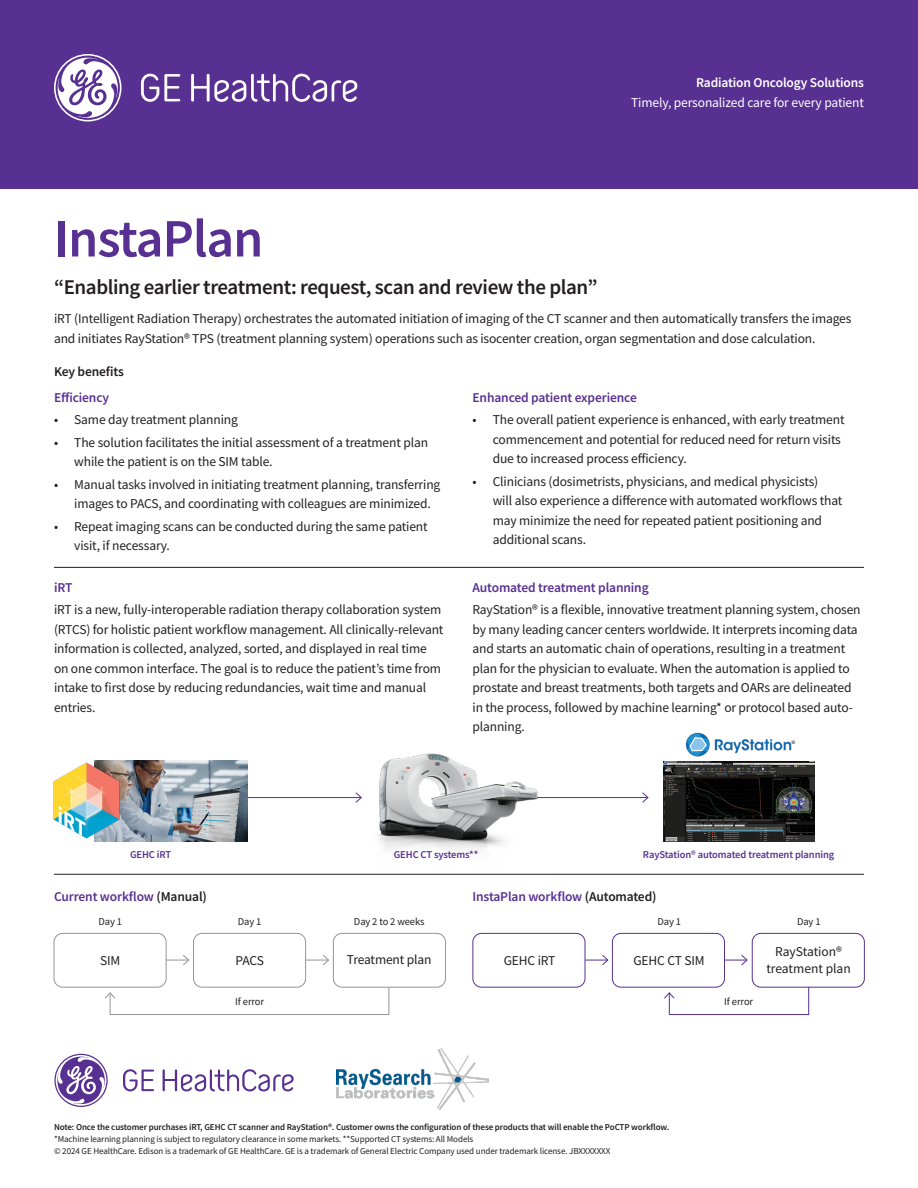
<style>
.page{position:relative;width:918px;height:1188px;background:#fff}
.page>*{position:absolute;margin:0;border:0;box-sizing:border-box;transform-origin:0 0}
.Headline_36_36{font:600 54px "Source Sans Pro";letter-spacing:-.02em;color:#583092}
.Subheadline_14_16{font:600 21px "Source Sans Pro";letter-spacing:-.02em;color:#231f20}
.Body_Copy_9_13{font:13.5px/19.5px "Source Sans Pro";letter-spacing:-.01em;color:#231f20}
.Body_Headline___Eyebrow_9_13{font:600 13.5px "Source Sans Pro";letter-spacing:-.01em;color:#583092}
.Body_Headline___Eyebrow_9_13-2{font:13.5px/19.5px "Source Sans Pro";letter-spacing:-.01em;color:#fff;text-align:right}
.Body_Headline___Eyebrow_9_13-3{font:600 13.5px "Source Sans Pro";letter-spacing:-.01em;color:#231f20}
.Caption_7_9{font:600 10.5px "Source Sans Pro";letter-spacing:-.01em;color:#583092}
.Caption_7_9-2{font:10.5px "Source Sans Pro";letter-spacing:-.01em;color:#231f20}
.Copyright_Line___Part_Numbers_6_8{font:9px "Source Sans Pro";letter-spacing:-.01em;color:#231f20}
.Copyright_Line___Part_Numbers_6_8-2{font:600 9px "Source Sans Pro";letter-spacing:-.01em;color:#231f20}
.Caption_7_9-3{font:9px "Source Sans Pro";color:#231f20}
.s1{font-weight:600}
.s2{color:#231f20}
</style>
<div class="page">
<hr style="left:247px;top:797px;width:114px;height:1px;background:#583092">
<svg style="left:355px;top:792px;width:7px;height:11px"></svg>
<hr style="left:533px;top:797px;width:114px;height:1px;background:#583092">
<svg style="left:641px;top:792px;width:8px;height:11px"></svg>
<img style="left:664px;top:762px;width:150px;height:79px">
<img style="left:685px;top:732px;width:107px;height:25px">
<img style="left:365px;top:753px;width:178px;height:121px">
<img style="left:123px;top:760px;width:124px;height:81px">
<img style="left:53px;top:760px;width:70px;height:81px">
<hr style="left:54px;top:567px;width:810px;height:1px;background:#231f20">
<hr style="left:54px;top:874px;width:810px;height:1px;background:#231f20">
<div style="left:193px;top:933px;width:113px;height:55px;border:1px solid #939598;border-radius:9px"></div>
<div style="left:612px;top:933px;width:113px;height:55px;border:1px solid #583092;border-radius:9px"></div>
<div style="left:333px;top:933px;width:113px;height:55px;border:1px solid #939598;border-radius:9px"></div>
<div style="left:752px;top:933px;width:113px;height:55px;border:1px solid #583092;border-radius:9px"></div>
<div style="left:54px;top:933px;width:112px;height:55px;border:1px solid #939598;border-radius:9px"></div>
<div style="left:473px;top:933px;width:112px;height:55px;border:1px solid #583092;border-radius:9px"></div>
<svg style="left:166px;top:954px;width:24px;height:12px"></svg>
<svg style="left:585px;top:954px;width:24px;height:12px"></svg>
<svg style="left:306px;top:954px;width:23px;height:12px"></svg>
<svg style="left:724px;top:954px;width:24px;height:12px"></svg>
<svg style="left:104px;top:986px;width:286px;height:29px"></svg>
<svg style="left:663px;top:986px;width:146px;height:29px"></svg>
<svg style="left:54px;top:1054px;width:240px;height:53px"></svg>
<img style="left:336px;top:1049px;width:152px;height:61px">
<div style="left:0;top:0;width:918px;height:189px;background:#583092"></div>
<svg style="left:54px;top:54px;width:303px;height:68px"></svg>
<p class="Body_Headline___Eyebrow_9_13-2" style="left:631px;top:73px;width:234px"><span class="s1">Radiation Oncology Solutions<br></span>Timely, personalized care for every patient</p>
<p class="Headline_36_36" style="left:54px;top:203px;width:211px">InstaPlan</p>
<p class="Subheadline_14_16" style="left:54px;top:273px;width:545px">“Enabling earlier treatment: request, scan and review the plan”</p>
<p class="Body_Copy_9_13" style="left:54px;top:309px;width:799px">iRT (Intelligent Radiation Therapy) orchestrates the automated initiation of imaging of the CT scanner and then automatically transfers the images and initiates RayStation® TPS (treatment planning system) operations such as isocenter creation, organ segmentation and dose calculation.</p>
<p class="Body_Headline___Eyebrow_9_13-3" style="left:54px;top:362px;width:71px">Key benefits</p>
<p class="Body_Headline___Eyebrow_9_13" style="left:54px;top:389px;width:57px">Efficiency</p>
<p class="Body_Copy_9_13" style="left:54px;top:410px;width:185px">• Same day treatment planning</p>
<p class="Body_Copy_9_13" style="left:74px;top:433px;width:355px;text-indent:-20px">• The solution facilitates the initial assessment of a treatment plan while the patient is on the SIM table.</p>
<p class="Body_Copy_9_13" style="left:74px;top:475px;width:368px;text-indent:-20px">• Manual tasks involved in initiating treatment planning, transferring images to PACS, and coordinating with colleagues are minimized.</p>
<p class="Body_Copy_9_13" style="left:74px;top:517px;width:355px;text-indent:-20px">• Repeat imaging scans can be conducted during the same patient visit, if necessary.</p>
<p class="Body_Headline___Eyebrow_9_13" style="left:54px;top:578px;width:20px">iRT</p>
<p class="Body_Copy_9_13" style="left:54px;top:600px;width:391px">iRT is a new, fully-interoperable radiation therapy collaboration system (RTCS) for holistic patient workflow management. All clinically-relevant information is collected, analyzed, sorted, and displayed in real time on one common interface. The goal is to reduce the patient’s time from intake to first dose by reducing redundancies, wait time and manual entries.</p>
<p class="Body_Headline___Eyebrow_9_13" style="left:472px;top:389px;width:166px">Enhanced patient experience</p>
<p class="Body_Copy_9_13" style="left:493px;top:410px;width:353px;text-indent:-20px">• The overall patient experience is enhanced, with early treatment commencement and potential for reduced need for return visits due to increased process efficiency.</p>
<p class="Body_Copy_9_13" style="left:493px;top:472px;width:351px;text-indent:-20px">• Clinicians (dosimetrists, physicians, and medical physicists)<br>will also experience a difference with automated workflows that may minimize the need for repeated patient positioning and additional scans.</p>
<p class="Body_Headline___Eyebrow_9_13" style="left:472px;top:578px;width:178px">Automated treatment planning</p>
<p class="Body_Copy_9_13" style="left:472px;top:600px;width:390px">RayStation® is a flexible, innovative treatment planning system, chosen by many leading cancer centers worldwide. It interprets incoming data and starts an automatic chain of operations, resulting in a treatment plan for the physician to evaluate. When the automation is applied to prostate and breast treatments, both targets and OARs are delineated in the process, followed by machine learning* or protocol based auto&shy;planning.</p>
<p class="Caption_7_9-3" style="left:792px;top:738px;width:5px">®</p>
<p class="Caption_7_9" style="left:130px;top:847px;width:43px">GEHC iRT</p>
<p class="Caption_7_9" style="left:394px;top:847px;width:86px">GEHC CT systems**</p>
<p class="Caption_7_9" style="left:643px;top:847px;width:193px">RayStation® automated treatment planning</p>
<p class="Body_Headline___Eyebrow_9_13" style="left:54px;top:888px;width:154px">Current workflow <span class="s2">(Manual)</span></p>
<p class="Caption_7_9-2" style="left:98px;top:915px;width:25px">Day 1</p>
<p class="Body_Headline___Eyebrow_9_13" style="left:472px;top:888px;width:186px">InstaPlan workflow <span class="s2">(Automated)</span></p>
<p class="Caption_7_9-2" style="left:354px;top:915px;width:72px">Day 2 to 2 weeks</p>
<p class="Caption_7_9-2" style="left:238px;top:915px;width:25px">Day 1</p>
<p class="Caption_7_9-2" style="left:658px;top:915px;width:25px">Day 1</p>
<p class="Caption_7_9-2" style="left:797px;top:915px;width:25px">Day 1</p>
<p class="Body_Copy_9_13" style="left:347px;top:949px;width:86px">Treatment plan</p>
<p class="Body_Copy_9_13" style="left:100px;top:950px;width:22px">SIM</p>
<p class="Body_Copy_9_13" style="left:504px;top:950px;width:53px">GEHC iRT</p>
<p class="Body_Copy_9_13" style="left:236px;top:950px;width:30px">PACS</p>
<p class="Body_Copy_9_13" style="left:633px;top:950px;width:73px">GEHC CT SIM</p>
<p class="Caption_7_9-2" style="left:235px;top:995px;width:30px">If error</p>
<p class="Caption_7_9-2" style="left:724px;top:995px;width:30px">If error</p>
<p class="Body_Copy_9_13" style="left:775px;top:942px;width:68px">RayStation®</p>
<p class="Body_Copy_9_13" style="left:766px;top:958px;width:86px">treatment plan</p>
<p class="Copyright_Line___Part_Numbers_6_8-2" style="left:54px;top:1121px;width:617px">Note: Once the customer purchases iRT, GEHC CT scanner and RayStation®. Customer owns the configuration of these products that will enable the PoCTP workflow.</p>
<p class="Copyright_Line___Part_Numbers_6_8" style="left:54px;top:1133px;width:421px">*Machine learning planning is subject to regulatory clearance in some markets. **Supported CT systems: All Models</p>
<p class="Copyright_Line___Part_Numbers_6_8" style="left:54px;top:1145px;width:558px">© 2024 GE HealthCare. Edison is a trademark of GE HealthCare. GE is a trademark of General Electric Company used under trademark license. JBXXXXXXX</p>
</div>
